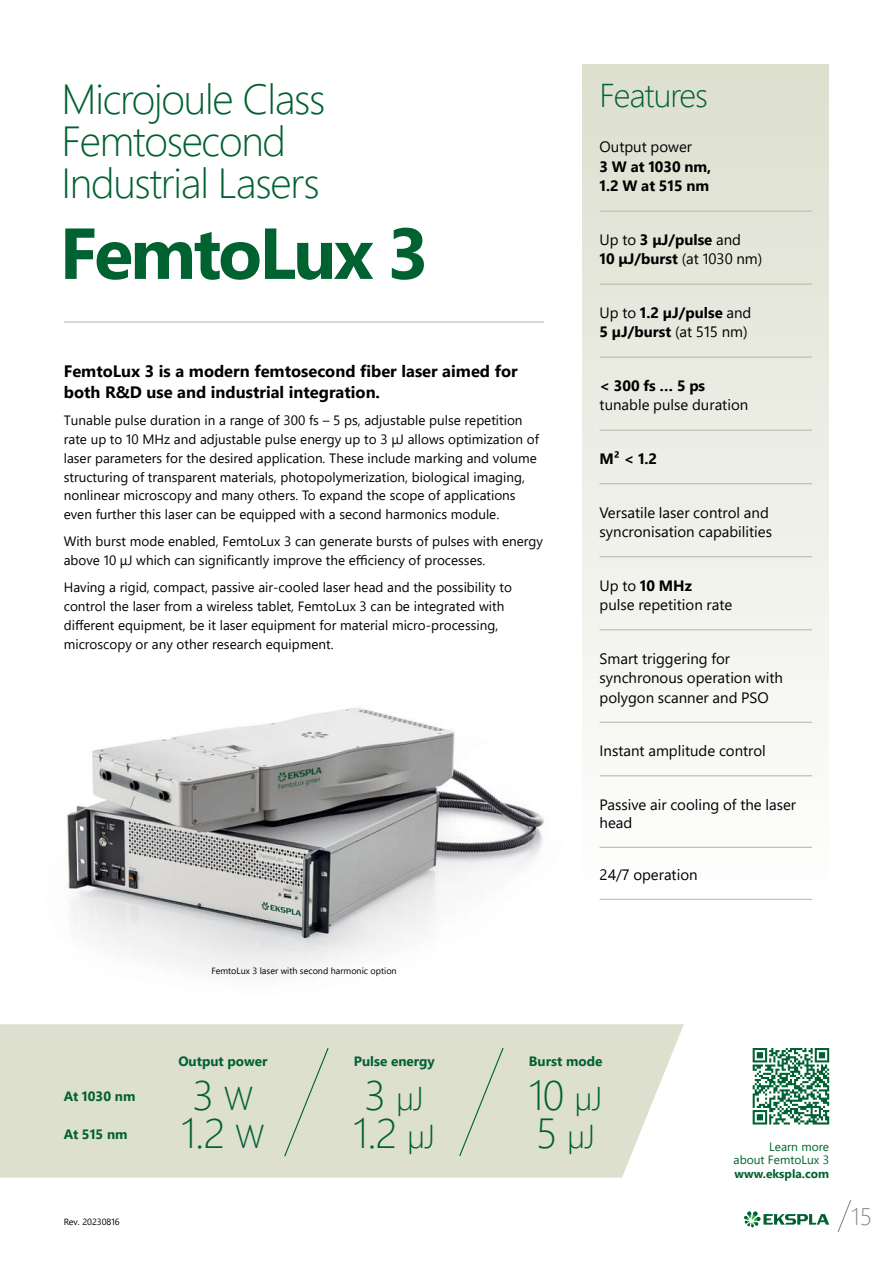
<style>
.page{position:relative;width:893px;height:1263px;background:#fff}
.page>*{position:absolute;margin:0;border:0;box-sizing:border-box;transform-origin:0 0}
.t1{font:700 72px "Segoe UI";letter-spacing:-.04em;color:#006131}
.t2{font:300 42px/42px "Segoe UI";letter-spacing:-.03em;color:#006131}
.t3{font:300 33px "Segoe UI";letter-spacing:-.03em;color:#006131}
.t4{font:300 24px "Segoe UI";color:#8a8b80}
.t5{font:700 16.5px/21px "Segoe UI";color:#000}
.t6{font:15px/19.5px "Segoe UI";color:#000}
.t7{font:700 15px/19.5px "Segoe UI";color:#000}
.t8{font:13.5px/18.8px "Segoe UI";color:#000}
.t9{font:700 13.5px "Segoe UI";color:#006131}
.t10{font:12px/13.5px "Segoe UI";color:#006131;text-align:right}
.t11{font:700 12px "Segoe UI";color:#006131}
.t12{font:9px "Segoe UI";color:#000}
.s1{font-weight:400}
.s2{font-weight:700}
.s3{font-size:33px}
.s4{font-size:42px}
</style>
<div class="page">
<svg style="left:837px;top:1200px;width:15px;height:33px"></svg>
<svg style="left:744px;top:1211px;width:85px;height:16px"></svg>
<div style="left:0;top:1024px;width:684px;height:154px;background:#dddfcf"></div>
<div style="left:583px;top:64px;width:246px;height:838px;background:linear-gradient(to bottom,#dddfcf,#fefefe)"></div>
<hr style="left:64px;top:321px;width:480px;height:2px;background:#bcbcab">
<hr style="left:600px;top:211px;width:212px;height:1px;background:#bcbcab">
<hr style="left:600px;top:284px;width:212px;height:1px;background:#bcbcab">
<hr style="left:600px;top:357px;width:212px;height:1px;background:#bcbcab">
<hr style="left:600px;top:430px;width:212px;height:1px;background:#bcbcab">
<hr style="left:600px;top:483px;width:212px;height:1px;background:#bcbcab">
<hr style="left:600px;top:556px;width:212px;height:1px;background:#bcbcab">
<hr style="left:600px;top:629px;width:212px;height:1px;background:#bcbcab">
<hr style="left:600px;top:722px;width:212px;height:1px;background:#bcbcab">
<hr style="left:600px;top:775px;width:212px;height:1px;background:#bcbcab">
<hr style="left:600px;top:847px;width:212px;height:1px;background:#bcbcab">
<hr style="left:600px;top:899px;width:212px;height:1px;background:#bcbcab">
<svg style="left:753px;top:1048px;width:76px;height:76px"></svg>
<div style="left:458px;top:1046px;width:47px;height:111px;background:#dddfcf"></div>
<div style="left:283px;top:1047px;width:47px;height:111px;background:#dddfcf"></div>
<img style="left:67px;top:708px;width:477px;height:267px">
<h2 class="t2" style="left:62px;top:74px;width:265px">Microjoule Class<br>Femtosecond<br>Industrial Lasers</h2>
<h1 class="t1" style="left:60px;top:185px;width:371px">FemtoLux 3</h1>
<p class="t5" style="left:64px;top:359px;width:455px">FemtoLux 3 is a modern femtosecond fiber laser aimed for both R&amp;D use and industrial integration.</p>
<p class="t8" style="left:64px;top:410px;width:477px">Tunable pulse duration in a range of 300 fs – 5 ps, adjustable pulse repetition rate up to 10 MHz and adjustable pulse energy up to 3 μJ allows optimization of laser parameters for the desired application. These include marking and volume structuring of transparent materials, photopolymerization, biological imaging, nonlinear microscopy and many others. To expand the scope of applications even further this laser can be equipped with a second harmonics module.</p>
<p class="t8" style="left:64px;top:531px;width:481px">With burst mode enabled, FemtoLux 3 can generate bursts of pulses with energy above 10 μJ which can significantly improve the efficiency of processes.</p>
<p class="t8" style="left:64px;top:577px;width:450px">Having a rigid, compact, passive air-cooled laser head and the possibility to control the laser from a wireless tablet, FemtoLux 3 can be integrated with different equipment, be it laser equipment for material micro-processing, microscopy or any other research equipment.</p>
<p class="t12" style="left:211px;top:962px;width:187px">FemtoLux 3 laser with second harmonic option</p>
<h3 class="t3" style="left:600px;top:65px;width:110px">Features</h3>
<p class="t6" style="left:600px;top:136px;width:94px">Output power</p>
<p class="t7" style="left:600px;top:156px;width:113px">3 W at 1030 nm,<br>1.2 W at 515 nm</p>
<p class="t7" style="left:600px;top:229px;width:164px"><span class="s1">Up to</span> 3 μJ/pulse <span class="s1">and<br></span>10 μJ/burst <span class="s1">(at 1030 nm)</span></p>
<p class="t7" style="left:600px;top:302px;width:153px"><span class="s1">Up to</span> 1.2 µJ/pulse <span class="s1">and<br></span>5 µJ/burst <span class="s1">(at 515 nm)</span></p>
<p class="t7" style="left:600px;top:375px;width:107px">&lt; 300 fs … 5 ps</p>
<p class="t6" style="left:600px;top:394px;width:150px">tunable pulse duration</p>
<p class="t7" style="left:600px;top:448px;width:59px">M² &lt; 1.2</p>
<p class="t6" style="left:600px;top:501px;width:174px">Versatile laser control and syncronisation capabilities</p>
<p class="t6" style="left:600px;top:574px;width:134px">Up to <span class="s2">10 MHz<br></span>pulse repetition rate</p>
<p class="t6" style="left:600px;top:647px;width:185px">Smart triggering for synchronous operation with polygon scanner and PSO</p>
<p class="t6" style="left:600px;top:740px;width:168px">Instant amplitude control</p>
<p class="t6" style="left:600px;top:794px;width:198px;line-height:18px">Passive air cooling of the laser head</p>
<p class="t6" style="left:600px;top:863px;width:100px">24/7 operation</p>
<p class="t9" style="left:64px;top:1083px;width:73px">At 1030 nm</p>
<p class="t9" style="left:64px;top:1121px;width:65px">At 515 nm</p>
<p class="t9" style="left:178px;top:1049px;width:91px">Output power</p>
<h2 class="t2" style="left:181px;top:1072px;width:85px;line-height:37.5px">3 <span class="s3">W<br></span>1.2 <span class="s3">W</span></h2>
<p class="t9" style="left:354px;top:1049px;width:82px">Pulse energy</p>
<h3 class="t3" style="left:365px;top:1067px;width:61px"><span class="s4">3</span> µJ</h3>
<h2 class="t2" style="left:353px;top:1108px;width:84px">1.2 <span class="s3">µJ</span></h2>
<p class="t9" style="left:529px;top:1049px;width:75px">Burst mode</p>
<h2 class="t2" style="left:529px;top:1070px;width:75px">10 <span class="s3">µJ</span></h2>
<h3 class="t3" style="left:536px;top:1105px;width:61px"><span class="s4">5</span> µJ</h3>
<p class="t10" style="left:734px;top:1138px;width:97px">Learn more<br>about FemtoLux 3</p>
<p class="t11" style="left:735px;top:1162px;width:96px">www.ekspla.com</p>
<p class="t12" style="left:64px;top:1213px;width:58px">Rev. 20230816</p>
<h3 class="t4" style="left:851px;top:1193px;width:22px">15</h3>
</div>
